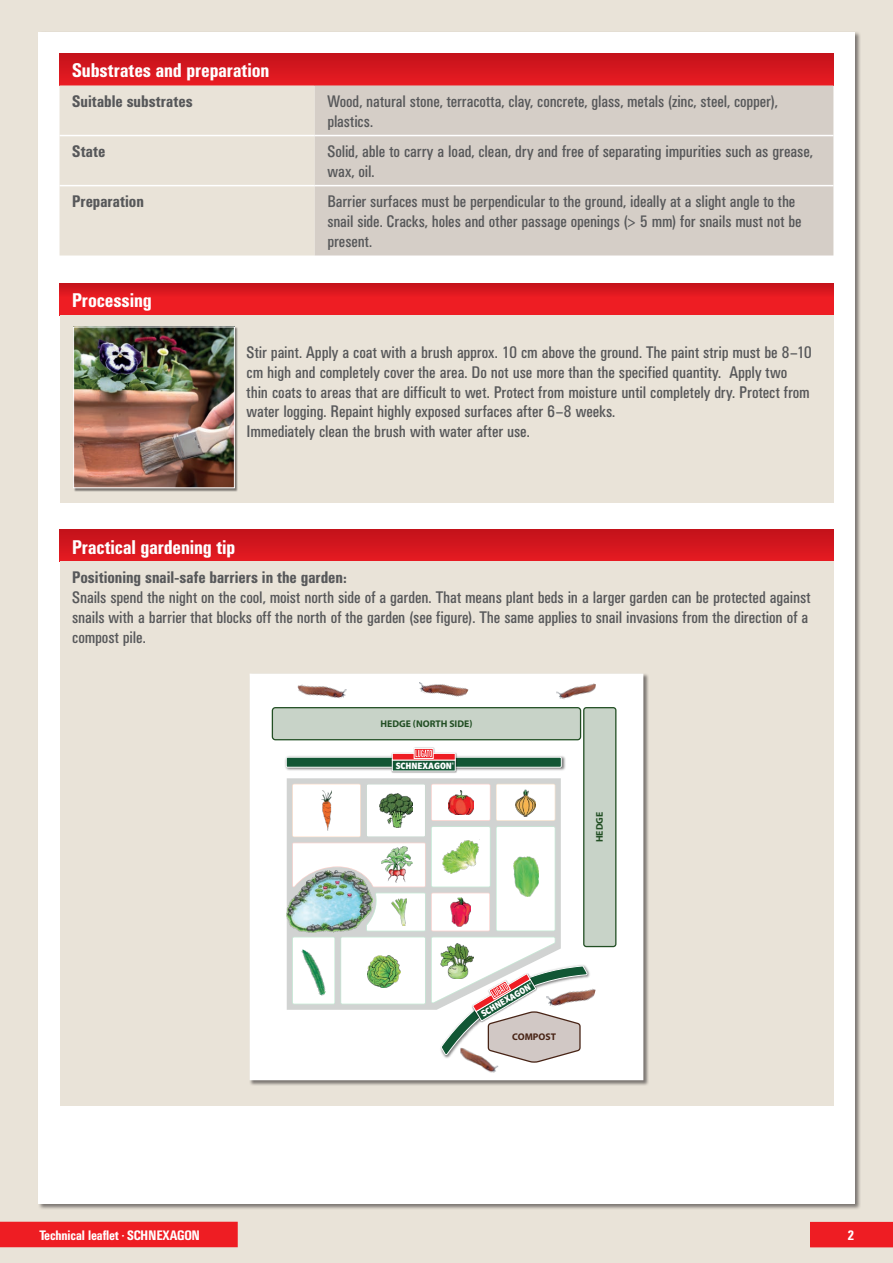
<style>
.page{position:relative;width:893px;height:1263px;background:#e9e3d8}
.page>*{position:absolute;margin:0;border:0;box-sizing:border-box;transform-origin:0 0}
.t1{font:500 condensed 19.5px "UN11";letter-spacing:.005em;color:#fff}
.t2{font:condensed 16.5px/19.8px "UN11";letter-spacing:.005em;color:#57585a}
.t3{font:500 condensed 16.5px "UN11";letter-spacing:.015em;color:#57585a}
.t4{font:500 condensed 13.5px "UN11";color:#fff}
.t5{font:700 9.75px "Myriad Pro";color:#224f24}
.t6{font:700 9.75px "Myriad Pro";color:#482416}
.t7{font:700 9.45px "Polo 22";letter-spacing:.01em;color:#fff}
.s1{font-family:"Univers"}
.s2{font-size:8.4px}
</style>
<div class="page">
<div style="left:38px;top:32px;width:817px;height:1171px;background:#fff"></div>
<div style="left:810px;top:1222px;width:83px;height:25px;background:#ee1d23"></div>
<div style="left:0;top:1222px;width:238px;height:25px;background:#ee1d23"></div>
<svg style="left:60px;top:54px;width:773px;height:31px;background:#d6171e"></svg>
<div style="left:60px;top:85px;width:255px;height:170px;background:#e9e3d8"></div>
<div style="left:315px;top:85px;width:518px;height:170px;background:#d5cec7"></div>
<hr style="left:60px;top:135px;width:255px;height:1px;background:#fff">
<hr style="left:315px;top:135px;width:518px;height:1px;background:#fff">
<hr style="left:60px;top:185px;width:255px;height:1px;background:#fff">
<hr style="left:315px;top:185px;width:518px;height:1px;background:#fff">
<div style="left:60px;top:530px;width:773px;height:32px;background:linear-gradient(to bottom,#c3121a,#e61b22)"></div>
<div style="left:60px;top:562px;width:773px;height:544px;background:#e9e3d8"></div>
<div style="left:249px;top:673px;width:400px;height:413px;background:#231f20;opacity:.55"></div>
<div style="left:250px;top:674px;width:393px;height:405px;background:#fff"></div>
<img style="left:297px;top:684px;width:50px;height:14px">
<img style="left:556px;top:683px;width:40px;height:16px">
<img style="left:419px;top:682px;width:49px;height:15px">
<img style="left:474px;top:1063px;width:25px;height:10px">
<svg style="left:272px;top:707px;width:344px;height:356px"></svg>
<div style="left:60px;top:283px;width:773px;height:32px;background:linear-gradient(to bottom,#d0161e,#f71f25)"></div>
<div style="left:60px;top:315px;width:773px;height:187px;background:#e9e3d8"></div>
<div style="left:74px;top:327px;width:164px;height:164px;background:#231f20;opacity:.55"></div>
<img style="left:75px;top:328px;width:158px;height:158px">
<div style="left:73px;top:326px;width:162px;height:162px;border:1px solid #fff"></div>
<p class="t1" style="left:72px;top:59px;width:198px">Substrates and preparation</p>
<p class="t3" style="left:72px;top:92px;width:122px">Suitable substrates</p>
<p class="t2" style="left:327px;top:91px;width:452px">Wood, natural stone, terracotta, clay, concrete, glass, metals (zinc, steel, copper), plastics.</p>
<p class="t3" style="left:72px;top:142px;width:35px">State</p>
<p class="t2" style="left:327px;top:142px;width:487px">Solid, able to carry a load, clean, dry and free of separating impurities such as grease, wax, oil.</p>
<p class="t3" style="left:72px;top:192px;width:73px">Preparation</p>
<p class="t2" style="left:327px;top:192px;width:475px">Barrier surfaces must be perpendicular to the ground, ideally at a slight angle to the snail side. Cracks, holes and other passage openings (<span class="s1">&gt;</span> 5 mm) for snails must not be present.</p>
<p class="t1" style="left:72px;top:289px;width:81px">Processing</p>
<p class="t2" style="left:247px;top:342px;width:567px">Stir paint. Apply a coat with a brush approx. 10 cm above the ground. The paint strip must be 8–10 cm high and completely cover the area. Do not use more than the specified quantity. Apply two thin coats to areas that are difficult to wet. Protect from moisture until completely dry. Protect from water logging. Repaint highly exposed surfaces after 6–8 weeks.<br>Immediately clean the brush with water after use.</p>
<p class="t1" style="left:72px;top:535px;width:165px">Practical gardening tip</p>
<p class="t3" style="left:72px;top:568px;width:276px">Positioning snail-safe barriers in the garden:</p>
<p class="t2" style="left:72px;top:587px;width:740px">Snails spend the night on the cool, moist north side of a garden. That means plant beds in a larger garden can be protected against snails with a barrier that blocks off the north of the garden (see figure). The same applies to snail invasions from the direction of a compost pile.</p>
<p class="t5" style="left:381px;top:717px;width:93px">HEDGE (NORTH SIDE)</p>
<p class="t7" style="left:396px;top:760px;width:60px">SCHNEXAGON<span class="s2">®</span></p>
<p class="t5" style="left:593px;top:842px;width:32px;rotate:-90deg">HEDGE</p>
<p class="t7" style="left:479px;top:1010px;width:60px;rotate:-31deg">SCHNEXAGON<span class="s2">®</span></p>
<p class="t6" style="left:512px;top:1030px;width:45px">COMPOST</p>
<p class="t4" style="left:39px;top:1227px;width:162px">Technical leaflet <sup>•</sup> SCHNEXAGON</p>
<p class="t4" style="left:847px;top:1227px;width:8px">2</p>
</div>
